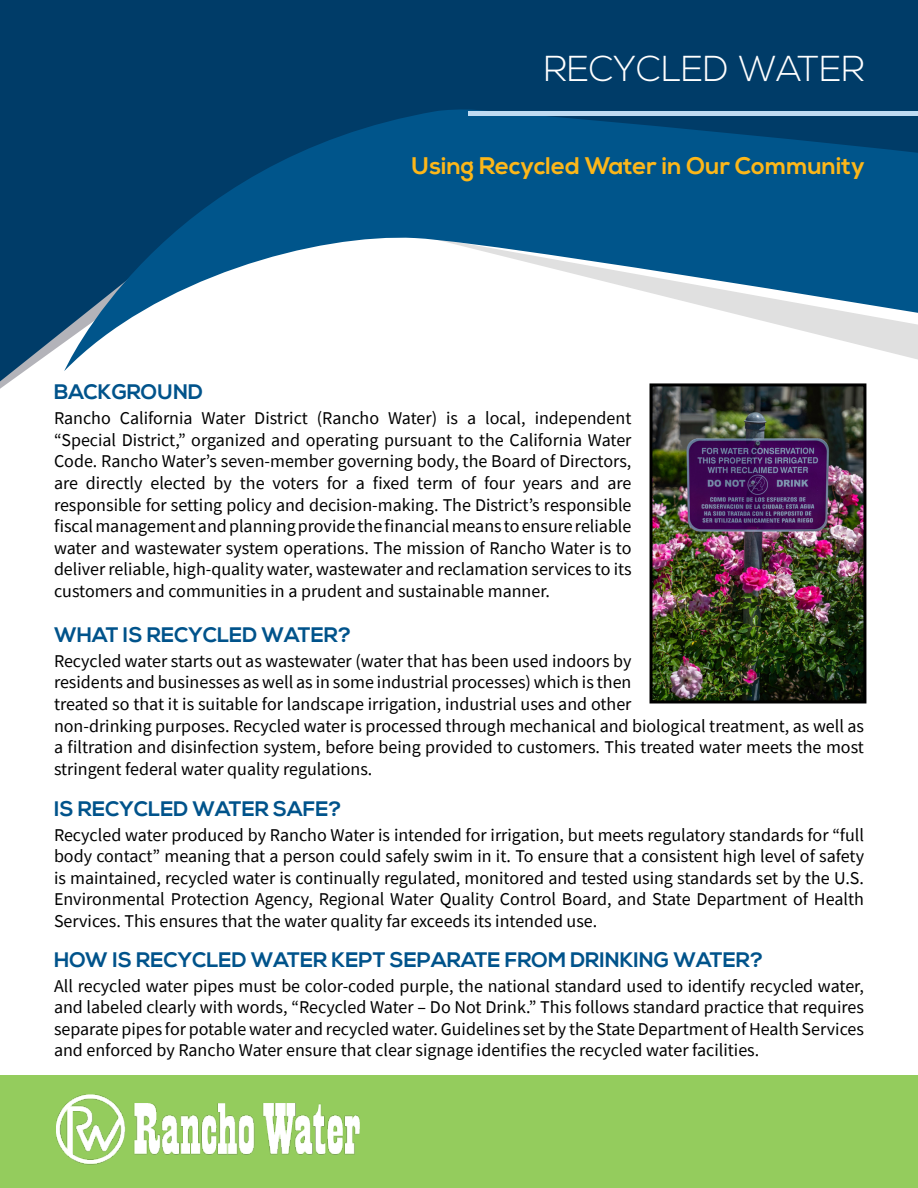
<style>
.page{position:relative;width:918px;height:1188px;background:#fff}
.page>*{position:absolute;margin:0;border:0;box-sizing:border-box;transform-origin:0 0}
.t1{font:300 36px "Nexa";color:#fff}
.t2{font:700 24px "Nexa";color:#fdb719}
.t3{font:700 21px "Nexa";color:#00538b}
.t4{font:18px/21.6px "Source Sans Pro";color:#000;text-align:justify}
</style>
<div class="page">
<div style="left:0;top:1076px;width:918px;height:112px;background:#94cc5d"></div>
<img style="left:56px;top:1094px;width:304px;height:71px">
<svg style="left:0;top:0;width:918px;height:400px;fill:#003c68"></svg>
<svg style="left:64px;top:109px;width:854px;height:262px"></svg>
<div style="left:468px;top:111px;width:450px;height:5px;background:#bfdbf2"></div>
<img style="left:654px;top:387px;width:208px;height:313px">
<div style="left:650px;top:383px;width:216px;height:321px;border:3px solid #000"></div>
<p class="t1" style="left:544px;top:48px;width:323px">RECYCLED WATER</p>
<p class="t3" style="left:54px;top:380px;width:150px">BACKGROUND</p>
<p class="t2" style="left:412px;top:152px;width:455px">Using Recycled Water in Our Community</p>
<p class="t4" style="left:54px;top:407px;width:579px">Rancho California Water District (Rancho Water) is a local, independent “Special District,” organized and operating pursuant to the California Water Code. Rancho Water’s seven-member governing body, the Board of Directors, are directly elected by the voters for a fixed term of four years and are responsible for setting policy and decision-making. The District’s responsible fiscal management and planning provide the financial means to ensure reliable water and wastewater system operations. The mission of Rancho Water is to deliver reliable, high-quality water, wastewater and reclamation services to its customers and communities in a prudent and sustainable manner.</p>
<p class="t3" style="left:54px;top:623px;width:298px">WHAT IS RECYCLED WATER?</p>
<p class="t4" style="left:54px;top:650px;width:812px;text-align:left">Recycled water starts out as wastewater (water that has been used indoors by<br>residents and businesses as well as in some industrial processes) which is then<br>treated so that it is suitable for landscape irrigation, industrial uses and other<br>non-drinking purposes. Recycled water is processed through mechanical and biological treatment, as well as a filtration and disinfection system, before being provided to customers. This treated water meets the most stringent federal water quality regulations.</p>
<p class="t3" style="left:54px;top:797px;width:289px">IS RECYCLED WATER SAFE?</p>
<p class="t4" style="left:54px;top:824px;width:812px">Recycled water produced by Rancho Water is intended for irrigation, but meets regulatory standards for “full body contact” meaning that a person could safely swim in it. To ensure that a consistent high level of safety is maintained, recycled water is continually regulated, monitored and tested using standards set by the U.S.<br>Environmental Protection Agency, Regional Water Quality Control Board, and State Department of Health Services. This ensures that the water quality far exceeds its intended use.</p>
<p class="t3" style="left:54px;top:947px;width:711px">HOW IS RECYCLED WATER KEPT SEPARATE FROM DRINKING WATER?</p>
<p class="t4" style="left:54px;top:975px;width:812px">All recycled water pipes must be color-coded purple, the national standard used to identify recycled water, and labeled clearly with words, “Recycled Water – Do Not Drink.” This follows standard practice that requires separate pipes for potable water and recycled water. Guidelines set by the State Department of Health Services and enforced by Rancho Water ensure that clear signage identifies the recycled water facilities.</p>
</div>
